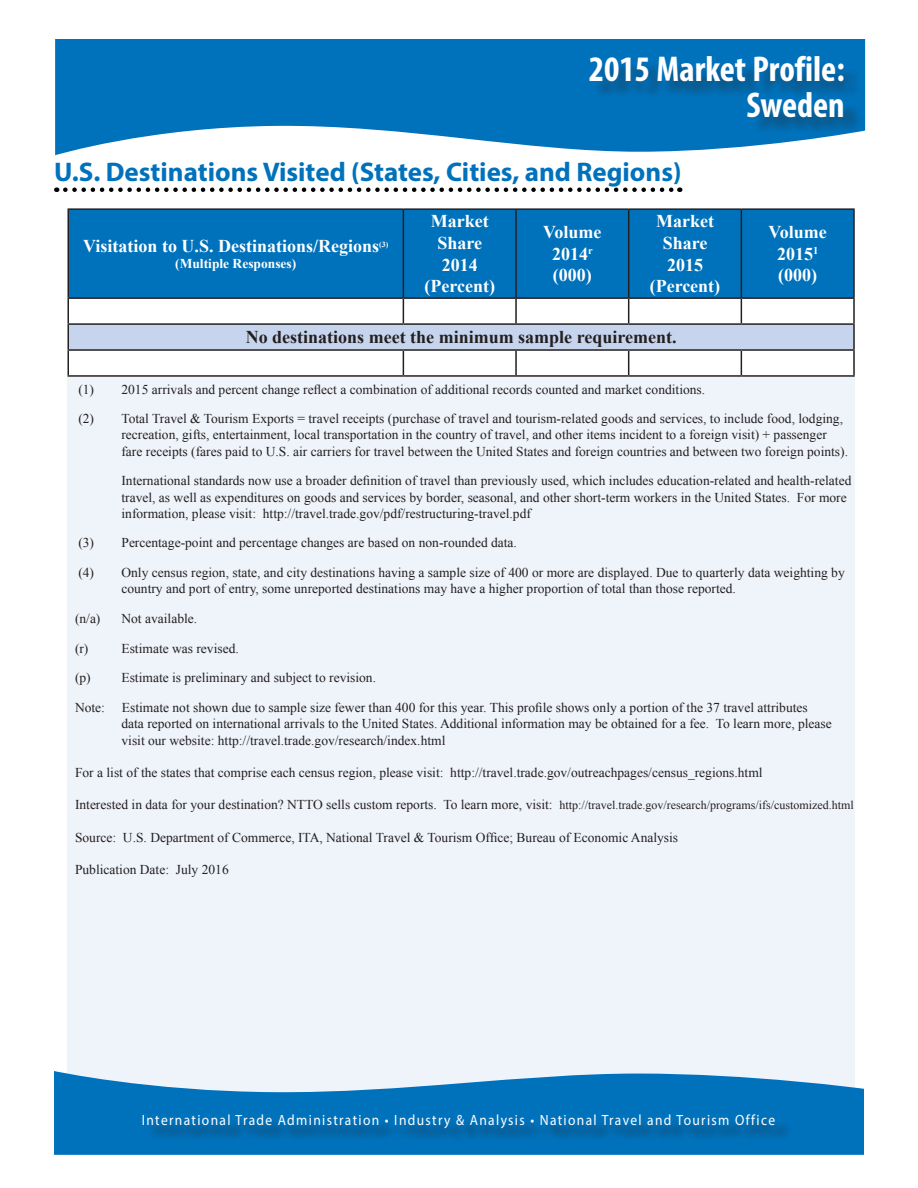
<style>
.page{position:relative;width:918px;height:1188px;background:#fff}
.page>*{position:absolute;margin:0;border:0;box-sizing:border-box;transform-origin:0 0}
.t1{font:700 condensed 36px/36px "Myriad Pro";color:#fff;text-align:right}
.t2{font:700 27px "Myriad Pro";color:#0072bc}
.t3{font:700 18px/21.6px "Times New Roman";color:#fff;text-align:center}
.t4{font:700 18px "Times New Roman";color:#231f20}
.t5{font:14.85px "Myriad Pro";letter-spacing:.1em;color:#fff;scale:.91 1}
.t6{font:13.5px/16.2px "Times New Roman";color:#231f20}
.t7{font:700 13.5px "Times New Roman";color:#fff}
.t8{font:700 7.8px "Times New Roman";color:#fff}
.s1{font-size:12px}
</style>
<div class="page">
<div style="left:68px;top:377px;width:787px;height:718px;background:#eff4fa"></div>
<svg style="left:54px;top:1071px;width:810px;height:84px;fill:#0072bc"></svg>
<div style="left:145px;top:1117px;width:648px;height:28px;background:#231f20;opacity:.75"></div>
<svg style="left:55px;top:39px;width:810px;height:116px;fill:#0072bc"></svg>
<svg style="left:55px;top:187px;width:626px;height:5px"></svg>
<div style="left:592px;top:58px;width:270px;height:78px;background:#231f20;opacity:.4"></div>
<div style="left:69px;top:210px;width:784px;height:87px;background:#0072bc"></div>
<div style="left:68px;top:324px;width:786px;height:26px;background:#c6d5ed"></div>
<hr style="left:68px;top:323px;width:335px;height:2px;background:#231f20">
<hr style="left:403px;top:323px;width:113px;height:2px;background:#231f20">
<hr style="left:516px;top:323px;width:113px;height:2px;background:#231f20">
<hr style="left:629px;top:323px;width:112px;height:2px;background:#231f20">
<hr style="left:741px;top:323px;width:114px;height:2px;background:#231f20">
<hr style="left:853px;top:325px;width:2px;height:24px;background:#231f20">
<hr style="left:68px;top:349px;width:335px;height:2px;background:#231f20">
<hr style="left:403px;top:349px;width:113px;height:2px;background:#231f20">
<hr style="left:516px;top:349px;width:113px;height:2px;background:#231f20">
<hr style="left:629px;top:349px;width:112px;height:2px;background:#231f20">
<hr style="left:741px;top:349px;width:114px;height:2px;background:#231f20">
<hr style="left:68px;top:208px;width:335px;height:2px;background:#231f20">
<hr style="left:68px;top:210px;width:1px;height:87px;background:#231f20">
<hr style="left:403px;top:208px;width:113px;height:2px;background:#231f20">
<hr style="left:403px;top:210px;width:1px;height:87px;background:#231f20">
<hr style="left:516px;top:208px;width:113px;height:2px;background:#231f20">
<hr style="left:515px;top:210px;width:2px;height:87px;background:#231f20">
<hr style="left:629px;top:208px;width:112px;height:2px;background:#231f20">
<hr style="left:628px;top:210px;width:1px;height:87px;background:#231f20">
<hr style="left:741px;top:208px;width:114px;height:2px;background:#231f20">
<hr style="left:741px;top:210px;width:1px;height:87px;background:#231f20">
<hr style="left:853px;top:210px;width:2px;height:87px;background:#231f20">
<hr style="left:68px;top:297px;width:335px;height:2px;background:#231f20">
<hr style="left:403px;top:297px;width:113px;height:2px;background:#231f20">
<svg style="left:403px;top:299px;width:1px;height:24px"></svg>
<hr style="left:516px;top:297px;width:113px;height:2px;background:#231f20">
<hr style="left:515px;top:299px;width:2px;height:24px;background:#231f20">
<hr style="left:629px;top:297px;width:112px;height:2px;background:#231f20">
<svg style="left:628px;top:299px;width:1px;height:24px"></svg>
<hr style="left:741px;top:297px;width:114px;height:2px;background:#231f20">
<svg style="left:741px;top:299px;width:1px;height:24px"></svg>
<hr style="left:853px;top:299px;width:2px;height:24px;background:#231f20">
<svg style="left:68px;top:299px;width:1px;height:76px"></svg>
<svg style="left:403px;top:351px;width:1px;height:24px"></svg>
<hr style="left:515px;top:351px;width:2px;height:24px;background:#231f20">
<svg style="left:628px;top:351px;width:1px;height:24px"></svg>
<svg style="left:741px;top:351px;width:1px;height:24px"></svg>
<hr style="left:853px;top:351px;width:2px;height:24px;background:#231f20">
<hr style="left:68px;top:375px;width:335px;height:2px;background:#231f20">
<hr style="left:403px;top:375px;width:113px;height:2px;background:#231f20">
<hr style="left:516px;top:375px;width:113px;height:2px;background:#231f20">
<hr style="left:629px;top:375px;width:112px;height:2px;background:#231f20">
<hr style="left:741px;top:375px;width:114px;height:2px;background:#231f20">
<h1 class="t1" style="left:589px;top:50px;width:257px">2015 Market Profile:<br>Sweden</h1>
<h2 class="t2" style="left:54px;top:154px;width:629px">U.S. Destinations Visited (States, Cities, and Regions)</h2>
<h3 class="t3" style="left:424px;top:210px;width:72px">Market<br>Share<br>2014 (Percent)</h3>
<h3 class="t3" style="left:543px;top:221px;width:60px">Volume<br>2014<sup>r </sup>(000)</h3>
<h3 class="t3" style="left:650px;top:210px;width:72px">Market<br>Share<br>2015 (Percent)</h3>
<h3 class="t3" style="left:768px;top:221px;width:60px">Volume<br>2015<sup>1 </sup>(000)</h3>
<h3 class="t4" style="left:246px;top:325px;width:432px">No destinations meet the minimum sample requirement.</h3>
<h3 class="t3" style="left:83px;top:234px;width:297px">Visitation to U.S. Destinations/Regions</h3>
<p class="t8" style="left:379px;top:239px;width:11px">(3)</p>
<p class="t7" style="left:175px;top:254px;width:123px">(Multiple Responses)</p>
<p class="t6" style="left:78px;top:374px;width:766px;line-height:29.7px">(1) 2015 arrivals and percent change reflect a combination of additional records counted and market conditions.<br>(2) Total Travel &amp; Tourism Exports = travel receipts (purchase of travel and tourism-related goods and services, to include food, lodging,</p>
<p class="t6" style="left:121px;top:427px;width:728px">recreation, gifts, entertainment, local transportation in the country of travel, and other items incident to a foreign visit) + passenger fare receipts (fares paid to U.S. air carriers for travel between the United States and foreign countries and between two foreign points).</p>
<p class="t6" style="left:121px;top:473px;width:731px">International standards now use a broader definition of travel than previously used, which includes education-related and health-related travel, as well as expenditures on goods and services by border, seasonal, and other short-term workers in the United States. For more information, please visit: http://travel.trade.gov/pdf/restructuring-travel.pdf</p>
<p class="t6" style="left:78px;top:528px;width:768px;line-height:29.7px">(3) Percentage-point and percentage changes are based on non-rounded data.<br>(4) Only census region, state, and city destinations having a sample size of 400 or more are displayed. Due to quarterly data weighting by</p>
<p class="t6" style="left:121px;top:581px;width:616px">country and port of entry, some unreported destinations may have a higher proportion of total than those reported.</p>
<p class="t6" style="left:75px;top:610px;width:27px">(n/a)</p>
<p class="t6" style="left:121px;top:610px;width:77px">Not available.</p>
<p class="t6" style="left:75px;top:640px;width:15px">(r)</p>
<p class="t6" style="left:121px;top:640px;width:119px">Estimate was revised.</p>
<p class="t6" style="left:75px;top:670px;width:303px">(p) Estimate is preliminary and subject to revision.</p>
<p class="t6" style="left:75px;top:699px;width:31px">Note:</p>
<p class="t6" style="left:121px;top:699px;width:712px">Estimate not shown due to sample size fewer than 400 for this year. This profile shows only a portion of the 37 travel attributes data reported on international arrivals to the United States. Additional information may be obtained for a fee. To learn more, please visit our website: http://travel.trade.gov/research/index.html</p>
<p class="t6" style="left:75px;top:764px;width:689px">For a list of the states that comprise each census region, please visit: http://travel.trade.gov/outreachpages/census_regions.html</p>
<p class="t6" style="left:75px;top:797px;width:780px">Interested in data for your destination? NTTO sells custom reports. To learn more, visit: <span class="s1">http://travel.trade.gov/research/programs/ifs/customized.html</span></p>
<p class="t6" style="left:75px;top:829px;width:605px">Source: U.S. Department of Commerce, ITA, National Travel &amp; Tourism Office; Bureau of Economic Analysis</p>
<p class="t6" style="left:75px;top:861px;width:155px">Publication Date: July 2016</p>
<p class="t5" style="left:142px;top:1110px;width:697px">International Trade Administration • Industry &amp; Analysis • National Travel and Tourism Office</p>
</div>
